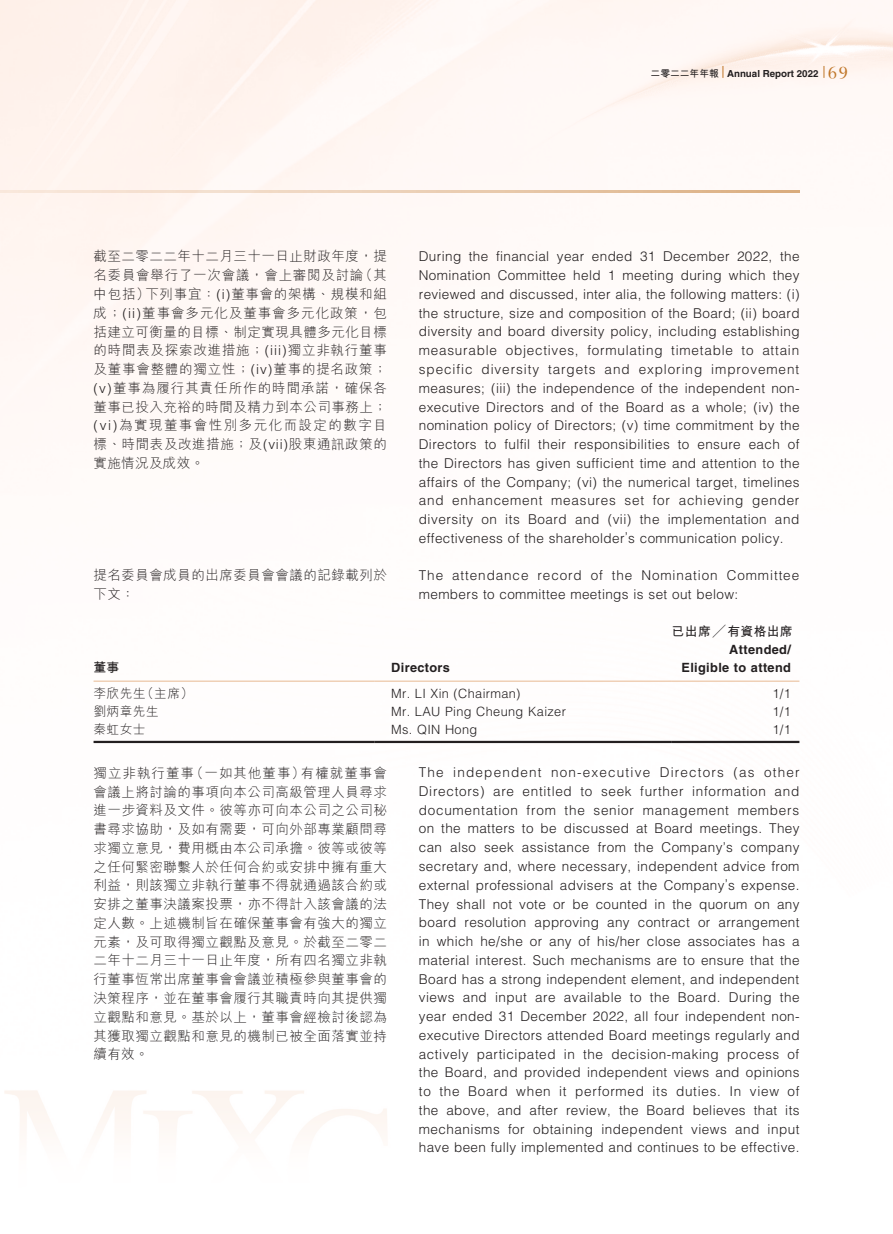
<style>
.page{position:relative;width:893px;height:1234px;background:#fff}
.page>*{position:absolute;margin:0;border:0;box-sizing:border-box;transform-origin:0 0}
.t1{font:300 13.5px/18.8px "Helvetica LT Std";letter-spacing:.03em;color:#231f20;text-align:justify}
.t2{font:300 13.5px/18.8px "M Hei HK";letter-spacing:.035em;color:#231f20;text-align:justify}
.t3{font:300 13.5px/18.8px "Helvetica LT Std";letter-spacing:.065em;color:#231f20}
.t4{font:300 12.75px "Helvetica LT Std";letter-spacing:.03em;color:#231f20}
.t5{font:700 12.75px/18px "Helvetica LT Std";letter-spacing:.03em;color:#231f20;text-align:right}
.t6{font:300 12.75px "M Hei HK";letter-spacing:.03em;color:#231f20}
.t7{font:700 12.75px "M Hei HK";letter-spacing:.03em;color:#231f20}
.t8{font:700 9.75px "Helvetica LT Std";color:#231f20}
.s1{font-family:"M Hei HK"}
.s2{font-family:"M Kai HKS";font-weight:500;font-size:19.5px;color:#c07628}
.s3{font-family:"Helvetica LT Std"}
</style>
<div class="page">
<hr style="left:0;top:190px;width:799px;height:2px;background:#c07628">
<hr style="left:94px;top:680px;width:280px;height:1px;background:#e8b992">
<hr style="left:374px;top:680px;width:298px;height:1px;background:#e8b992">
<hr style="left:672px;top:680px;width:127px;height:1px;background:#e8b992">
<hr style="left:94px;top:740px;width:280px;height:3px;background:#231f20">
<hr style="left:374px;top:740px;width:298px;height:3px;background:#231f20">
<hr style="left:672px;top:740px;width:127px;height:3px;background:#231f20">
<svg style="left:723px;top:66px;width:1px;height:12px"></svg>
<svg style="left:824px;top:66px;width:1px;height:12px"></svg>
<p class="t8" style="left:651px;top:67px;width:199px"><span class="s1">二零二二年年報</span> Annual Report 2022 <span class="s2">69</span></p>
<p class="t2" style="left:94px;top:247px;width:295px">截至二零二二年十二月三十一日止財政年度，提名委員會舉行了一次會議，會上審閱及討論（其中包括）下列事宜：<span class="s3">(i)</span>董事會的架構、規模和組成；<span class="s3">(ii)</span>董事會多元化及董事會多元化政策，包括建立可衡量的目標、制定實現具體多元化目標的時間表及探索改進措施；<span class="s3">(iii)</span>獨立非執行董事及董事會整體的獨立性；<span class="s3">(iv)</span>董事的提名政策；<span class="s3">(v)</span>董事為履行其責任所作的時間承諾，確保各董事已投入充裕的時間及精力到本公司事務上；<span class="s3">(vi)</span>為實現董事會性別多元化而設定的數字目標、時間表及改進措施；及<span class="s3">(vii)</span>股東通訊政策的實施情況及成效。</p>
<p class="t2" style="left:94px;top:565px;width:295px">提名委員會成員的出席委員會會議的記錄載列於下文：</p>
<p class="t1" style="left:419px;top:247px;width:382px">During the financial year ended 31 December 2022, the Nomination Committee held 1 meeting during which they reviewed and discussed, inter alia, the following matters: (i) the structure, size and composition of the Board; (ii) board diversity and board diversity policy, including establishing measurable objectives, formulating timetable to attain specific diversity targets and exploring improvement measures; (iii) the independence of the independent non&shy;executive Directors and of the Board as a whole; (iv) the nomination policy of Directors; (v) time commitment by the Directors to fulfil their responsibilities to ensure each of the Directors has given sufficient time and attention to the affairs of the Company; (vi) the numerical target, timelines and enhancement measures set for achieving gender diversity on its Board and (vii) the implementation and effectiveness of the shareholder’s communication policy.</p>
<p class="t3" style="left:419px;top:566px;width:382px">The attendance record of the Nomination Committee members to committee meetings is set out below:</p>
<p class="t7" style="left:672px;top:622px;width:122px">已出席╱有資格出席</p>
<p class="t7" style="left:94px;top:658px;width:27px">董事</p>
<p class="t5" style="left:391px;top:658px;width:60px">Directors</p>
<p class="t5" style="left:681px;top:640px;width:111px">Attended/<br>Eligible to attend</p>
<p class="t6" style="left:94px;top:686px;width:101px">李欣先生（主席）</p>
<p class="t4" style="left:391px;top:685px;width:131px">Mr. LI Xin (Chairman)</p>
<p class="t4" style="left:772px;top:685px;width:20px">1/1</p>
<p class="t6" style="left:94px;top:704px;width:67px">劉炳章先生</p>
<p class="t4" style="left:391px;top:703px;width:176px">Mr. LAU Ping Cheung Kaizer</p>
<p class="t4" style="left:772px;top:703px;width:20px">1/1</p>
<p class="t6" style="left:94px;top:722px;width:54px">秦虹女士</p>
<p class="t4" style="left:391px;top:721px;width:88px">Ms. QIN Hong</p>
<p class="t4" style="left:772px;top:721px;width:20px">1/1</p>
<p class="t1" style="left:419px;top:762px;width:382px">The independent non-executive Directors (as other Directors) are entitled to seek further information and documentation from the senior management members on the matters to be discussed at Board meetings. They can also seek assistance from the Company’s company secretary and, where necessary, independent advice from external professional advisers at the Company’s expense.<br>They shall not vote or be counted in the quorum on any board resolution approving any contract or arrangement in which he/she or any of his/her close associates has a material interest. Such mechanisms are to ensure that the Board has a strong independent element, and independent views and input are available to the Board. During the year ended 31 December 2022, all four independent non&shy;executive Directors attended Board meetings regularly and actively participated in the decision-making process of the Board, and provided independent views and opinions to the Board when it performed its duties. In view of the above, and after review, the Board believes that its mechanisms for obtaining independent views and input have been fully implemented and continues to be effective.</p>
<p class="t2" style="left:94px;top:763px;width:295px">獨立非執行董事（一如其他董事）有權就董事會會議上將討論的事項向本公司高級管理人員尋求進一步資料及文件。彼等亦可向本公司之公司秘書尋求協助，及如有需要，可向外部專業顧問尋求獨立意見，費用概由本公司承擔。彼等或彼等之任何緊密聯繫人於任何合約或安排中擁有重大利益，則該獨立非執行董事不得就通過該合約或安排之董事決議案投票，亦不得計入該會議的法定人數。上述機制旨在確保董事會有強大的獨立元素，及可取得獨立觀點及意見。於截至二零二二年十二月三十一日止年度，所有四名獨立非執行董事恆常出席董事會會議並積極參與董事會的決策程序，並在董事會履行其職責時向其提供獨立觀點和意見。基於以上，董事會經檢討後認為其獲取獨立觀點和意見的機制已被全面落實並持續有效。</p>
</div>
